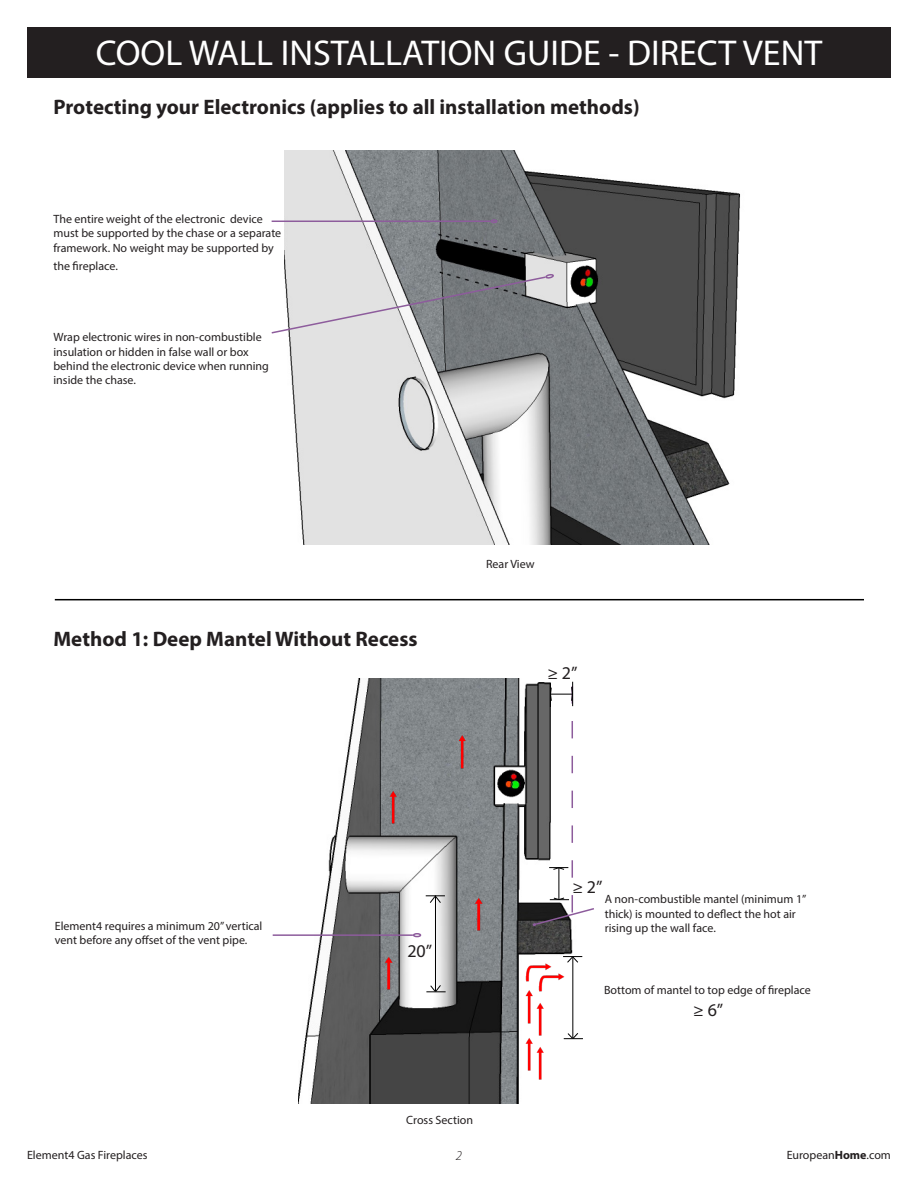
<style>
.page{position:relative;width:918px;height:1188px;background:#fff}
.page>*{position:absolute;margin:0;border:0;box-sizing:border-box;transform-origin:0 0}
.t1{font:36px "Myriad Pro";color:#fff}
.t2{font:700 21px "Myriad Pro";color:#231f20}
.t3{font:18px "Myriad Pro";color:#231f20}
.t4{font:italic 300 13.5px "Myriad Pro";color:#231f20}
.t5{font:12px/14.4px "Myriad Pro";color:#231f20}
.s1{font-weight:700}
</style>
<div class="page">
<div style="left:27px;top:27px;width:864px;height:51px;background:#231f20"></div>
<img style="left:298px;top:679px;width:285px;height:424px">
<img style="left:285px;top:151px;width:455px;height:393px">
<hr style="left:273px;top:934px;width:140px;height:2px;background:#8d5c9c">
<svg style="left:413px;top:933px;width:8px;height:4px"></svg>
<img style="left:536px;top:995px;width:8px;height:87px">
<img style="left:533px;top:966px;width:32px;height:25px">
<svg style="left:271px;top:273px;width:283px;height:62px;background:#adaeb1"></svg>
<hr style="left:272px;top:221px;width:219px;height:1px;background:#8d5c9c">
<svg style="left:491px;top:219px;width:6px;height:4px"></svg>
<hr style="left:435px;top:895px;width:1px;height:96px;background:#000">
<svg style="left:426px;top:984px;width:20px;height:9px"></svg>
<svg style="left:426px;top:895px;width:19px;height:9px"></svg>
<hr style="left:572px;top:956px;width:1px;height:82px;background:#000">
<svg style="left:564px;top:1032px;width:19px;height:8px"></svg>
<svg style="left:563px;top:956px;width:19px;height:7px"></svg>
<img style="left:520px;top:956px;width:33px;height:25px">
<img style="left:525px;top:983px;width:8px;height:43px">
<img style="left:525px;top:1030px;width:8px;height:43px">
<img style="left:385px;top:949px;width:8px;height:43px">
<img style="left:474px;top:890px;width:9px;height:43px">
<img style="left:389px;top:783px;width:8px;height:43px">
<img style="left:458px;top:728px;width:8px;height:43px">
<svg style="left:533px;top:682px;width:61px;height:244px"></svg>
<hr style="left:55px;top:599px;width:809px;height:1px;background:#000">
<h1 class="t1" style="left:96px;top:31px;width:728px">COOL WALL INSTALLATION GUIDE - DIRECT VENT</h1>
<p class="t2" style="left:53px;top:93px;width:588px">Protecting your Electronics (applies to all installation methods)</p>
<p class="t5" style="left:53px;top:211px;width:229px">The entire weight of the electronic device must be supported by the chase or a separate framework. No weight may be supported by</p>
<p class="t5" style="left:53px;top:258px;width:66px">the fireplace.</p>
<p class="t5" style="left:53px;top:330px;width:217px">Wrap electronic wires in non-combustible insulation or hidden in false wall or box behind the electronic device when running inside the chase.</p>
<p class="t2" style="left:53px;top:625px;width:366px">Method 1: Deep Mantel Without Recess</p>
<p class="t5" style="left:486px;top:556px;width:50px">Rear View</p>
<p class="t3" style="left:547px;top:662px;width:32px">≥ 2”</p>
<p class="t3" style="left:572px;top:876px;width:32px">≥ 2”</p>
<p class="t5" style="left:605px;top:892px;width:203px">A non-combustible mantel (minimum 1” thick) is mounted to deflect the hot air</p>
<p class="t5" style="left:55px;top:919px;width:209px">Element4 requires a minimum 20” vertical</p>
<p class="t5" style="left:605px;top:921px;width:113px">rising up the wall face.</p>
<p class="t5" style="left:55px;top:933px;width:194px">vent before any offset of the vent pipe.</p>
<p class="t3" style="left:407px;top:940px;width:26px">20”</p>
<p class="t5" style="left:406px;top:1113px;width:68px">Cross Section</p>
<p class="t5" style="left:604px;top:983px;width:208px">Bottom of mantel to top edge of fireplace</p>
<p class="t3" style="left:693px;top:999px;width:32px">≥ 6”</p>
<p class="t5" style="left:27px;top:1148px;width:122px">Element4 Gas Fireplaces</p>
<p class="t4" style="left:456px;top:1147px;width:8px">2</p>
<p class="t5" style="left:787px;top:1148px;width:106px">European<span class="s1">Home</span>.com</p>
</div>
